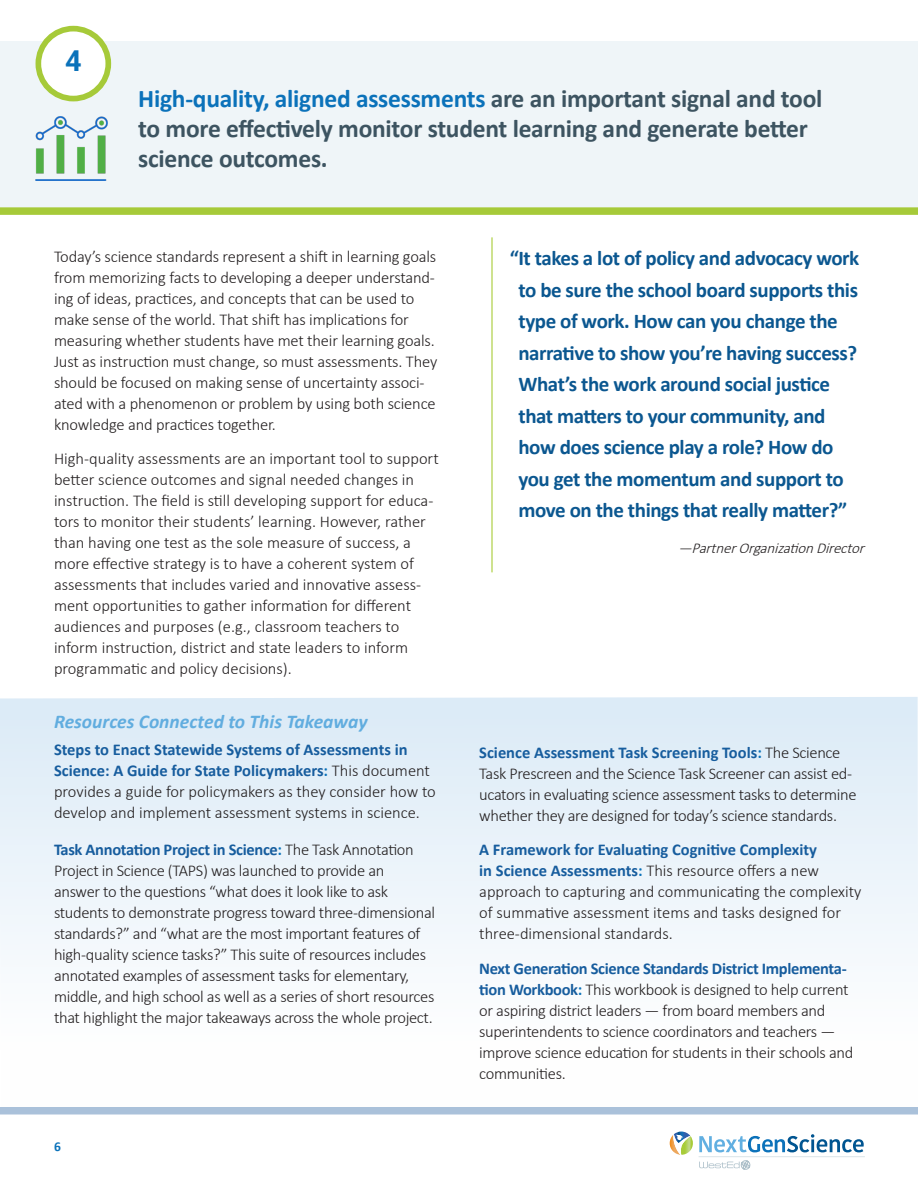
<style>
.page{position:relative;width:918px;height:1188px;background:#fff}
.page>*{position:absolute;margin:0;border:0;box-sizing:border-box;transform-origin:0 0}
.t1{font:700 28.8px "Roboto";color:#0b72ba}
.t2{font:700 25.5px/30px "Calibri";letter-spacing:-.01em;color:#3d5461}
.t3{font:700 21px/31.5px "Calibri";letter-spacing:-.02em;color:#0b5790}
.t4{font:italic 700 19.5px "Calibri";color:#61addf}
.t5{font:300 16.5px/21px "Calibri";letter-spacing:-.01em;color:#231f20}
.t6{font:700 16.5px/21px "Calibri";color:#175d9e}
.t7{font:italic 300 15px "Calibri";color:#231f20}
.t8{font:700 13.5px "Calibri";color:#0b72ba}
.s1{color:#0b72ba}
.s2{font-weight:300;color:#231f20}
.s3{font-weight:700;color:#175d9e}
.s4{font-weight:700;color:#0b72ba}
</style>
<div class="page">
<svg style="left:670px;top:1132px;width:23px;height:23px"></svg>
<svg style="left:699px;top:1134px;width:165px;height:18px"></svg>
<hr style="left:699px;top:1156px;width:166px;height:1px;background:#dfe8eb">
<svg style="left:699px;top:1160px;width:52px;height:10px"></svg>
<div style="left:0;top:41px;width:918px;height:168px;background:#eff5f8"></div>
<svg style="left:0;top:697px;width:918px;height:418px"></svg>
<div style="left:0;top:207px;width:918px;height:8px;background:#a6ca39"></div>
<div style="left:0;top:1107px;width:918px;height:7px;background:#aac1da"></div>
<div style="left:38px;top:29px;width:70px;height:70px;background:#fff;border-radius:50%"></div>
<div style="left:36px;top:26px;width:75px;height:75px;border:6px solid #a6ca39;border-radius:50%"></div>
<img style="left:35px;top:117px;width:73px;height:64px">
<p class="t1" style="left:65px;top:40px;width:18px">4</p>
<p class="t2" style="left:138px;top:83px;width:686px"><span class="s1">High-quality, aligned assessments</span> are an important signal and tool to more effectively monitor student learning and generate better science outcomes.</p>
<p class="t5" style="left:54px;top:245px;width:385px">Today’s science standards represent a shift in learning goals from memorizing facts to developing a deeper understand&shy;ing of ideas, practices, and concepts that can be used to make sense of the world. That shift has implications for measuring whether students have met their learning goals.<br>Just as instruction must change, so must assessments. They should be focused on making sense of uncertainty associ&shy;ated with a phenomenon or problem by using both science knowledge and practices together.</p>
<p class="t5" style="left:54px;top:448px;width:386px">High-quality assessments are an important tool to support better science outcomes and signal needed changes in instruction. The field is still developing support for educa&shy;tors to monitor their students’ learning. However, rather than having one test as the sole measure of success, a more effective strategy is to have a coherent system of assessments that includes varied and innovative assess&shy;ment opportunities to gather information for different audiences and purposes (e.g., classroom teachers to inform instruction, district and state leaders to inform programmatic and policy decisions).</p>
<p class="t4" style="left:54px;top:709px;width:315px">Resources Connected to This Takeaway</p>
<p class="t6" style="left:54px;top:739px;width:377px">Steps to Enact Statewide Systems of Assessments in<br>Science: A Guide for State Policymakers<span class="s1">:</span> <span class="s2">This document</span></p>
<p class="t5" style="left:54px;top:780px;width:383px">provides a guide for policymakers as they consider how to develop and implement assessment systems in science.</p>
<p class="t5" style="left:54px;top:838px;width:383px"><span class="s3">Task Annotation Project in Science</span><span class="s4">:</span> The Task Annotation Project in Science (TAPS) was launched to provide an<br>answer to the questions “what does it look like to ask students to demonstrate progress toward three-dimensional standards?” and “what are the most important features of high-quality science tasks?” This suite of resources includes annotated examples of assessment tasks for elementary, middle, and high school as well as a series of short resources that highlight the major takeaways across the whole project.</p>
<p class="t8" style="left:54px;top:1137px;width:8px">6</p>
<p class="t3" style="left:518px;top:243px;width:342px;text-indent:-9px">“It takes a lot of policy and advocacy work to be sure the school board supports this type of work. How can you change the narrative to show you’re having success?<br>What’s the work around social justice that matters to your community, and how does science play a role? How do you get the momentum and support to move on the things that really matter?”</p>
<p class="t7" style="left:678px;top:539px;width:192px">—PartnerOrganizationDirector</p>
<p class="t5" style="left:479px;top:741px;width:379px"><span class="s3">Science Assessment Task Screening Tools</span><span class="s4">:</span> The Science Task Prescreen and the Science Task Screener can assist ed&shy;ucators in evaluating science assessment tasks to determine whether they are designed for today’s science standards.</p>
<p class="t5" style="left:479px;top:838px;width:384px"><span class="s3">A Framework for Evaluating Cognitive Complexity<br>in Science Assessments</span><span class="s4">:</span> This resource offers a new approach to capturing and communicating the complexity of summative assessment items and tasks designed for three-dimensional standards.</p>
<p class="t5" style="left:479px;top:957px;width:376px"><span class="s3">Next Generation Science Standards District Implementa&shy;tion Workbook</span><span class="s4">:</span> This workbook is designed to help current or aspiring district leaders — from board members and superintendents to science coordinators and teachers — improve science education for students in their schools and communities.</p>
</div>
